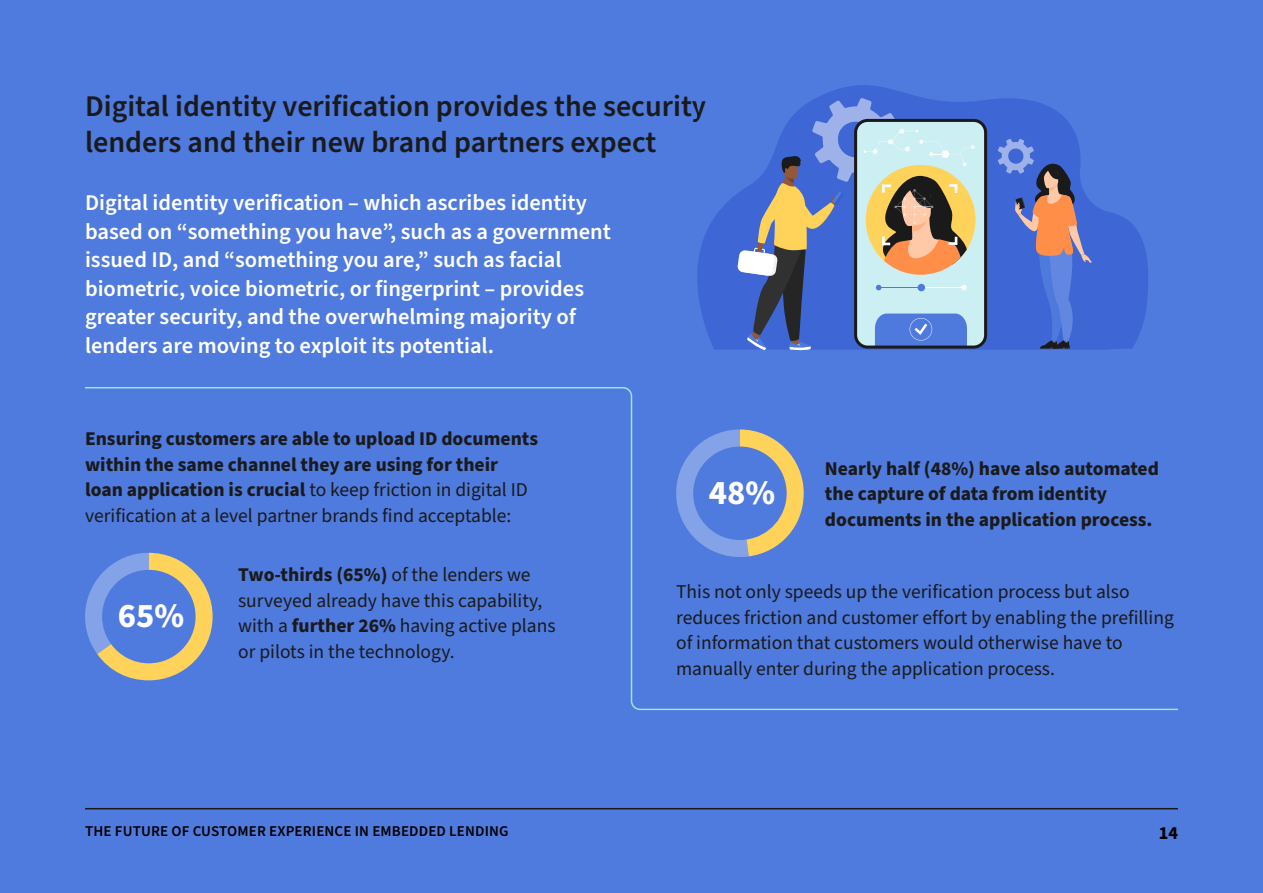
<style>
.page{position:relative;width:1263px;height:893px;background:#4f7ade}
.page>*{position:absolute;margin:0;border:0;box-sizing:border-box;transform-origin:0 0}
.t1{font:700 34.5px "Source Sans Pro";color:#fff}
.Heading{font:600 30px/36px "Source Sans Pro";color:#1a1a1a}
.Intro_copy{font:600 22.5px/28.5px "Source Sans Pro";color:#fff}
.Body_copy{font:19.5px/25.5px "Source Sans Pro";color:#1a1a1a}
.Body_copy-2{font:700 19.5px/25.5px "Source Sans Pro";color:#1a1a1a}
.t2{font:700 18px "Source Sans Pro";color:#000}
.t3{font:600 15px "Source Sans Pro";letter-spacing:.01em;color:#000}
.s1{font-weight:400}
.s2{font-weight:700}
</style>
<div class="page">
<hr style="left:85px;top:808px;width:1093px;height:1px;background:#1a1a1a">
<svg style="left:85px;top:387px;width:1093px;height:324px"></svg>
<svg style="left:85px;top:553px;width:128px;height:127px"></svg>
<svg style="left:697px;top:85px;width:451px;height:265px"></svg>
<svg style="left:998px;top:139px;width:94px;height:210px"></svg>
<svg style="left:737px;top:98px;width:250px;height:253px"></svg>
<svg style="left:672px;top:429px;width:132px;height:132px"></svg>
<p class="Heading" style="left:85px;top:89px;width:623px">Digital identity verification provides the security lenders and their new brand partners expect</p>
<p class="Intro_copy" style="left:85px;top:189px;width:527px">Digital identity verification – which ascribes identity based on “something you have”, such as a government issued ID, and “something you are,” such as facial biometric, voice biometric, or fingerprint – provides greater security, and the overwhelming majority of lenders are moving to exploit its potential.</p>
<p class="Body_copy-2" style="left:85px;top:426px;width:454px">Ensuring customers are able to upload ID documents within the same channel they are using for their loan application is crucial <span class="s1">to keep friction in digital ID verification at a level partner brands find acceptable:</span></p>
<p class="t1" style="left:709px;top:469px;width:68px">48%</p>
<p class="Body_copy-2" style="left:825px;top:456px;width:335px">Nearly half (48%) have also automated the capture of data from identity documents in the application process.</p>
<p class="t1" style="left:118px;top:593px;width:68px">65%</p>
<p class="Body_copy" style="left:238px;top:563px;width:319px"><span class="s2">Two-thirds (65%)</span> of the lenders we surveyed already have this capability, with a <span class="s2">further 26%</span> having active plans or pilots in the technology.</p>
<p class="Body_copy" style="left:676px;top:580px;width:499px">This not only speeds up the verification process but also reduces friction and customer effort by enabling the prefilling of information that customers would otherwise have to manually enter during the application process.</p>
<p class="t3" style="left:85px;top:821px;width:425px">THE FUTURE OF CUSTOMER EXPERIENCE IN EMBEDDED LENDING</p>
<p class="t2" style="left:1159px;top:821px;width:21px">14</p>
</div>
